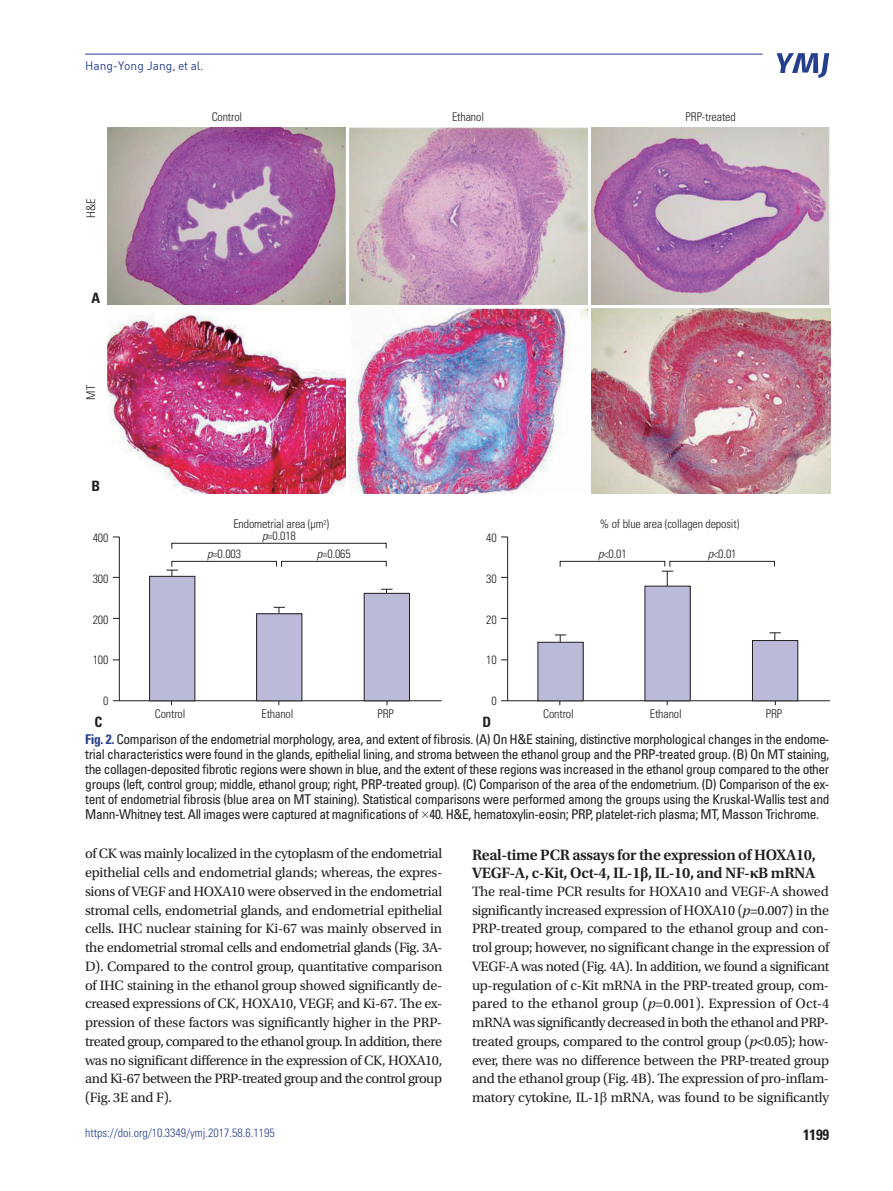
<style>
.page{position:relative;width:893px;height:1191px;background:#fff}
.page>*{position:absolute;margin:0;border:0;box-sizing:border-box;transform-origin:0 0}
._1_제목{font:600 15.75px "Utopia Std";letter-spacing:-.02em;color:#231f20}
.t1{font:700 condensed 15px "Univers LT Std";color:#231f20}
.본문1{font:14.25px/18.8px "Utopia Std";letter-spacing:-.02em;color:#231f20;text-align:justify}
.t2{font:700 condensed 14.25px "Univers LT Std";color:#231f20}
.그림제목{font:condensed 13.5px/15px "Univers LT Std";letter-spacing:-.03em;color:#231f20;text-align:justify}
.그래프_글{font:300 condensed 12px "Univers LT Std";letter-spacing:-.01em;color:#231f20}
.t3{font:300 condensed 12px "Univers LT Std";color:#253f8e}
.t4{font:12px "Dinreg";color:#253f8e}
.s1{font-style:italic}
.s2{font-weight:700;color:#253f8e}
.s3{font-family:"Garamond";font-stretch:normal}
.s4{font-family:"Times New Roman";font-weight:700}
.s5{font-family:"Times New Roman"}
</style>
<div class="page">
<svg style="left:777px;top:53px;width:52px;height:25px"></svg>
<hr style="left:85px;top:54px;width:678px;height:1px;background:#253f8e">
<img style="left:107px;top:128px;width:238px;height:177px">
<img style="left:107px;top:309px;width:238px;height:184px">
<img style="left:349px;top:128px;width:239px;height:177px">
<img style="left:349px;top:309px;width:239px;height:184px">
<img style="left:592px;top:128px;width:238px;height:177px">
<img style="left:592px;top:309px;width:238px;height:184px">
<hr style="left:119px;top:537px;width:1px;height:164px;background:#231f20">
<hr style="left:507px;top:537px;width:1px;height:164px;background:#231f20">
<hr style="left:119px;top:700px;width:323px;height:1px;background:#231f20">
<hr style="left:508px;top:700px;width:322px;height:1px;background:#231f20">
<svg style="left:167px;top:570px;width:11px;height:6px"></svg>
<svg style="left:555px;top:634px;width:11px;height:8px"></svg>
<div style="left:150px;top:576px;width:45px;height:125px;background:#bbbbd9"></div>
<div style="left:149px;top:576px;width:46px;height:125px;border:1px solid #231f20"></div>
<div style="left:538px;top:642px;width:45px;height:59px;background:#bbbbd9"></div>
<div style="left:538px;top:642px;width:45px;height:59px;border:1px solid #231f20"></div>
<svg style="left:274px;top:607px;width:11px;height:6px"></svg>
<svg style="left:662px;top:571px;width:11px;height:15px"></svg>
<div style="left:257px;top:614px;width:45px;height:87px;background:#bbbbd9"></div>
<div style="left:256px;top:613px;width:46px;height:88px;border:1px solid #231f20"></div>
<div style="left:645px;top:586px;width:45px;height:115px;background:#bbbbd9"></div>
<svg style="left:381px;top:589px;width:12px;height:4px"></svg>
<svg style="left:769px;top:632px;width:12px;height:8px"></svg>
<div style="left:364px;top:593px;width:45px;height:108px;background:#bbbbd9"></div>
<div style="left:364px;top:593px;width:46px;height:108px;border:1px solid #231f20"></div>
<div style="left:752px;top:640px;width:46px;height:61px;background:#bbbbd9"></div>
<div style="left:752px;top:640px;width:46px;height:61px;border:1px solid #231f20"></div>
<div style="left:172px;top:561px;width:105px;height:6px;border:1px solid #231f20"></div>
<div style="left:560px;top:561px;width:105px;height:6px;border:1px solid #231f20"></div>
<div style="left:172px;top:543px;width:214px;height:6px;border:1px solid #231f20"></div>
<div style="left:281px;top:561px;width:105px;height:6px;border:1px solid #231f20"></div>
<div style="left:670px;top:561px;width:105px;height:6px;border:1px solid #231f20"></div>
<p class="t4" style="left:85px;top:58px;width:120px">Hang-Yong Jang, et al.</p>
<p class="그래프_글" style="left:212px;top:109px;width:32px">Control</p>
<p class="그래프_글" style="left:84px;top:218px;width:21px;rotate:-90deg">H&amp;E</p>
<p class="t2" style="left:92px;top:289px;width:10px">A</p>
<p class="그래프_글" style="left:84px;top:400px;width:16px;rotate:-90deg">MT</p>
<p class="t2" style="left:92px;top:477px;width:10px">B</p>
<p class="그래프_글" style="left:452px;top:109px;width:33px">Ethanol</p>
<p class="그래프_글" style="left:686px;top:109px;width:52px">PRP-treated</p>
<p class="그래프_글" style="left:93px;top:530px;width:17px">400</p>
<p class="그래프_글" style="left:93px;top:571px;width:17px">300</p>
<p class="그래프_글" style="left:93px;top:612px;width:17px">200</p>
<p class="그래프_글" style="left:93px;top:653px;width:17px">100</p>
<p class="그래프_글" style="left:103px;top:693px;width:7px">0</p>
<p class="그래프_글" style="left:233px;top:516px;width:97px">Endometrial area (μm<sup>2</sup>)</p>
<p class="그래프_글" style="left:600px;top:516px;width:141px">% of blue area (collagen deposit)</p>
<p class="그래프_글" style="left:207px;top:547px;width:35px"><span class="s1">p</span>=0.003</p>
<p class="그래프_글" style="left:598px;top:547px;width:30px"><span class="s1">p</span>&lt;0.01</p>
<p class="그래프_글" style="left:262px;top:529px;width:35px"><span class="s1">p</span>=0.018</p>
<p class="그래프_글" style="left:486px;top:530px;width:12px">40</p>
<p class="그래프_글" style="left:486px;top:571px;width:12px">30</p>
<p class="그래프_글" style="left:486px;top:612px;width:12px">20</p>
<p class="그래프_글" style="left:486px;top:653px;width:12px">10</p>
<p class="그래프_글" style="left:491px;top:693px;width:7px">0</p>
<p class="그래프_글" style="left:317px;top:547px;width:35px"><span class="s1">p</span>=0.065</p>
<p class="그래프_글" style="left:708px;top:547px;width:30px"><span class="s1">p</span>&lt;0.01</p>
<p class="그래프_글" style="left:155px;top:706px;width:32px">Control</p>
<p class="그래프_글" style="left:262px;top:706px;width:33px">Ethanol</p>
<p class="그래프_글" style="left:377px;top:706px;width:18px">PRP</p>
<p class="그래프_글" style="left:543px;top:706px;width:32px">Control</p>
<p class="그래프_글" style="left:650px;top:706px;width:33px">Ethanol</p>
<p class="그래프_글" style="left:766px;top:706px;width:18px">PRP</p>
<p class="t2" style="left:94px;top:712px;width:9px">C</p>
<p class="t2" style="left:482px;top:712px;width:10px">D</p>
<p class="그림제목" style="left:85px;top:731px;width:746px"><span class="s2">Fig. 2.</span> Comparison of the endometrial morphology, area, and extent of fibrosis. (A) On H&amp;E staining, distinctive morphological changes in the endome&shy;trial characteristics were found in the glands, epithelial lining, and stroma between the ethanol group and the PRP-treated group. (B) On MT staining, the collagen-deposited fibrotic regions were shown in blue, and the extent of these regions was increased in the ethanol group compared to the other groups (left, control group; middle, ethanol group; right, PRP-treated group). (C) Comparison of the area of the endometrium. (D) Comparison of the ex&shy;tent of endometrial fibrosis (blue area on MT staining). Statistical comparisons were performed among the groups using the Kruskal-Wallis test and Mann-Whitney test. All images were captured at magnifications of <span class="s3">×</span>40. H&amp;E, hematoxylin-eosin; PRP, platelet-rich plasma; MT, Masson Trichrome.</p>
<p class="본문1" style="left:85px;top:844px;width:359px">of CK was mainly localized in the cytoplasm of the endometrial epithelial cells and endometrial glands; whereas, the expres&shy;sions of VEGF and HOXA10 were observed in the endometrial stromal cells, endometrial glands, and endometrial epithelial cells. IHC nuclear staining for Ki-67 was mainly observed in the endometrial stromal cells and endometrial glands (Fig. 3A-D). Compared to the control group, quantitative comparison of IHC staining in the ethanol group showed significantly de&shy;creased expressions of CK, HOXA10, VEGF, and Ki-67. The ex&shy;pression of these factors was significantly higher in the PRP&shy;treated group, compared to the ethanol group. In addition, there was no significant difference in the expression of CK, HOXA10, and Ki-67 between the PRP-treated group and the control group (Fig. 3E and F).</p>
<p class="_1_제목" style="left:472px;top:845px;width:345px">Real-time PCR assays for the expression of HOXA10,</p>
<p class="_1_제목" style="left:472px;top:864px;width:345px">VEGF-A, c-Kit, Oct-4, IL-1<span class="s4">β</span>, IL-10, and NF-<span class="s4">κ</span>B mRNA</p>
<p class="본문1" style="left:472px;top:882px;width:359px">The real-time PCR results for HOXA10 and VEGF-A showed significantly increased expression of HOXA10 (<span class="s1">p</span>=0.007) in the PRP-treated group, compared to the ethanol group and con&shy;trol group; however, no significant change in the expression of VEGF-A was noted (Fig. 4A). In addition, we found a significant up-regulation of c-Kit mRNA in the PRP-treated group, com&shy;pared to the ethanol group (<span class="s1">p</span>=0.001). Expression of Oct-4 mRNA was significantly decreased in both the ethanol and PRP&shy;treated groups, compared to the control group (<span class="s1">p</span>&lt;0.05); how&shy;ever, there was no difference between the PRP-treated group and the ethanol group (Fig. 4B). The expression of pro-inflam&shy;matory cytokine, IL-1<span class="s5">β</span> mRNA, was found to be significantly</p>
<p class="t3" style="left:85px;top:1125px;width:191px">https://doi.org/10.3349/ymj.2017.58.6.1195</p>
<p class="t1" style="left:803px;top:1125px;width:28px">1199</p>
</div>
